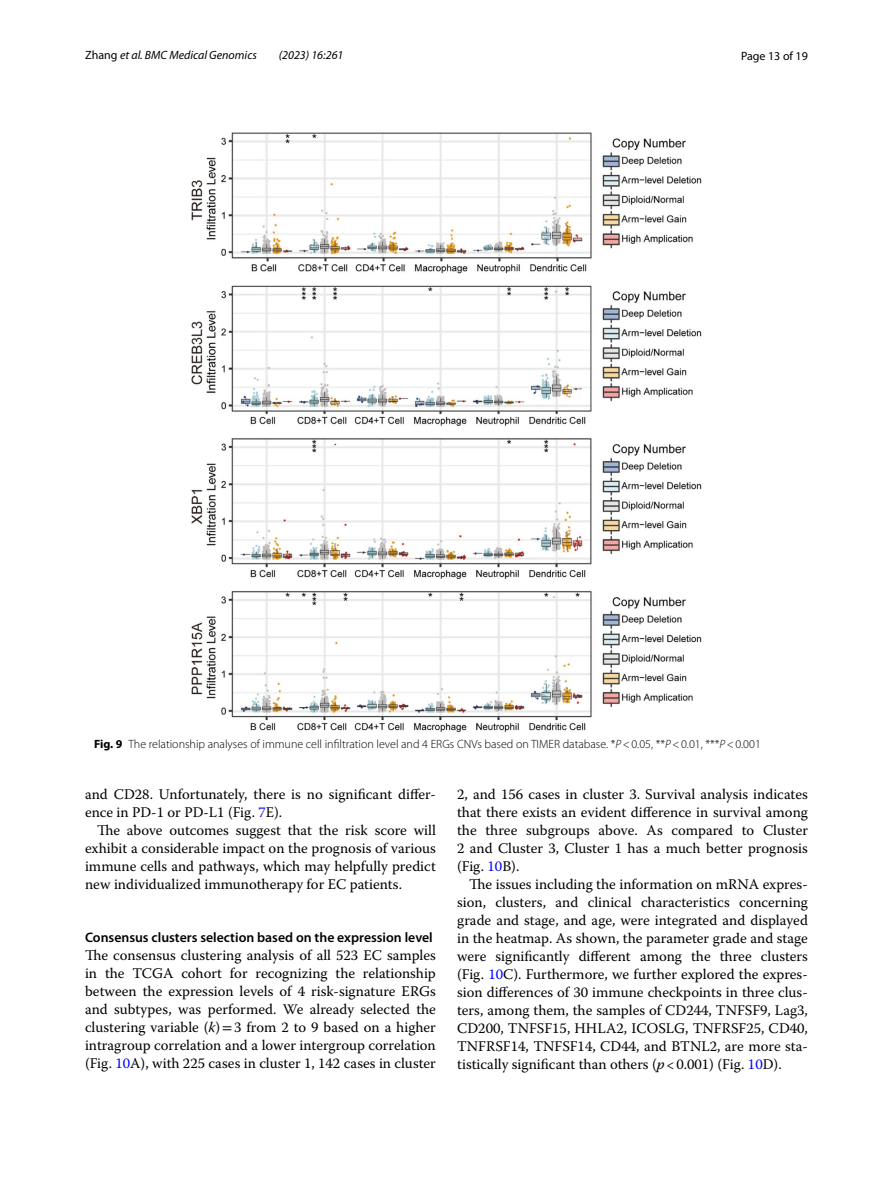
<style>
.page{position:relative;width:893px;height:1187px;background:#fff}
.page>*{position:absolute;margin:0;border:0;box-sizing:border-box;transform-origin:0 0}
.t1{font:14.7px/18px "Warnock Pro";color:#000;text-align:justify}
.t2{font:600 13.8px "Myriad Pro";color:#000}
.t3{font:300 12px "Myriad Pro";color:#000}
.t4{font:italic 12px "Myriad Pro";color:#000}
.t5{font:12px "Myriad Pro";color:#000}
.s1{font-style:normal}
.s2{font-weight:700}
.s3{font-style:italic}
.s4{color:#00f}
.s5{font-family:"STIX"}
</style>
<div class="page">
<img style="left:191px;top:133px;width:511px;height:599px">
<p class="t4" style="left:85px;top:48px;width:173px"><span class="s1">Zhang</span> et al. BMC Medical Genomics</p>
<p class="t4" style="left:279px;top:48px;width:66px">(2023) 16:261</p>
<p class="t5" style="left:741px;top:48px;width:68px">Page 13 of 19</p>
<p class="t3" style="left:94px;top:736px;width:668px"><span class="s2">Fig. 9</span> The relationship analyses of immune cell infiltration level and 4 ERGs CNVs based on TIMER database. *<span class="s3">P</span>&lt;0.05, **<span class="s3">P</span>&lt;0.01, ***<span class="s3">P</span>&lt;0.001</p>
<p class="t1" style="left:85px;top:785px;width:352px">and CD28. Unfortunately, there is no significant differ&shy;ence in PD-1 or PD-L1 (Fig. <span class="s4">7</span>E).</p>
<p class="t1" style="left:85px;top:821px;width:352px;text-indent:12px">The above outcomes suggest that the risk score will exhibit a considerable impact on the prognosis of various immune cells and pathways, which may helpfully predict new individualized immunotherapy for EC patients.</p>
<p class="t2" style="left:85px;top:928px;width:349px">Consensus clusters selection based on the expression level</p>
<p class="t1" style="left:85px;top:946px;width:352px">The consensus clustering analysis of all 523 EC samples in the TCGA cohort for recognizing the relationship between the expression levels of 4 risk-signature ERGs and subtypes, was performed. We already selected the clustering variable (<span class="s3">k</span>)<span class="s5">=</span>3 from 2 to 9 based on a higher intragroup correlation and a lower intergroup correlation (Fig. <span class="s4">10</span>A), with 225 cases in cluster 1, 142 cases in cluster</p>
<p class="t1" style="left:457px;top:785px;width:352px">2, and 156 cases in cluster 3. Survival analysis indicates that there exists an evident difference in survival among the three subgroups above. As compared to Cluster 2 and Cluster 3, Cluster 1 has a much better prognosis (Fig. <span class="s4">10</span>B).</p>
<p class="t1" style="left:457px;top:875px;width:352px;text-indent:12px">The issues including the information on mRNA expres&shy;sion, clusters, and clinical characteristics concerning grade and stage, and age, were integrated and displayed in the heatmap. As shown, the parameter grade and stage were significantly different among the three clusters (Fig. <span class="s4">10</span>C). Furthermore, we further explored the expres&shy;sion differences of 30 immune checkpoints in three clus&shy;ters, among them, the samples of CD244, TNFSF9, Lag3, CD200, TNFSF15, HHLA2, ICOSLG, TNFRSF25, CD40, TNFRSF14, TNFSF14, CD44, and BTNL2, are more sta&shy;tistically significant than others (<span class="s3">p</span>&lt;0.001) (Fig. <span class="s4">10</span>D).</p>
</div>
